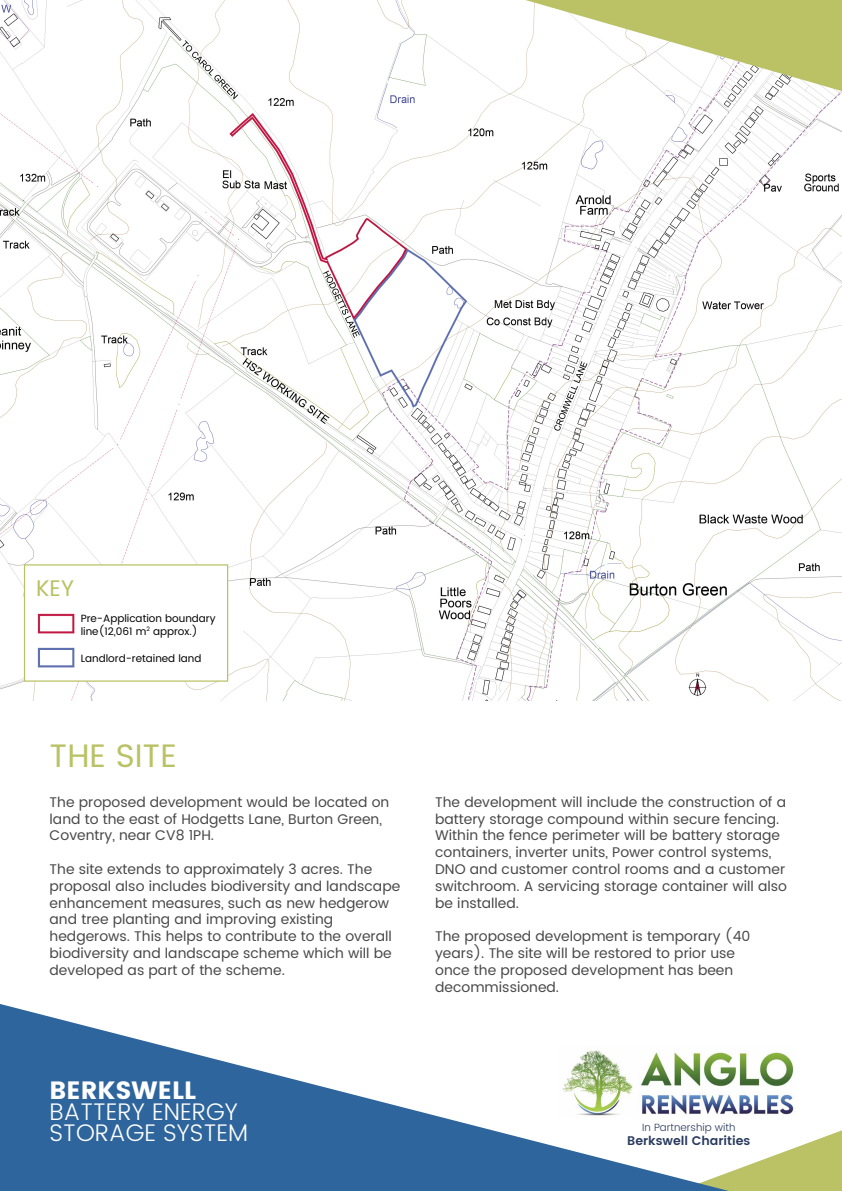
<style>
.page{position:relative;width:842px;height:1191px;background:#fff}
.page>*{position:absolute;margin:0;border:0;box-sizing:border-box;transform-origin:0 0}
.t1{font:32.5px "Poppins";color:#bac265}
.t2{font:25px "Poppins";color:#fff}
.t3{font:300 24px/21px "Poppins";color:#fff}
.t4{font:22.6px "Poppins";color:#bac265}
.t5{font:14px/16.8px "Poppins";color:#484848}
.t6{font:600 12.5px "Poppins";color:#293b5e}
.t7{font:300 10.5px "Poppins";color:#293b5e}
.t8{font:10.45px/12.6px "Poppins";color:#000}
</style>
<div class="page">
<svg style="left:729px;top:1130px;width:113px;height:61px"></svg>
<svg style="left:0;top:1004px;width:729px;height:187px;fill:#2e659c"></svg>
<img style="left:559px;top:1046px;width:236px;height:72px">
<img style="left:0;top:0;width:842px;height:700px">
<div style="left:24px;top:564px;width:204px;height:117px;background:#fff;border:1px solid #bac265"></div>
<img style="left:37px;top:613px;width:38px;height:55px">
<svg style="left:525px;top:0;width:317px;height:91px"></svg>
<h3 class="t4" style="left:36px;top:572px;width:39px">KEY</h3>
<p class="t8" style="left:81px;top:612px;width:136px">Pre-Application boundary line(12,061 m<sup>2</sup> approx.)</p>
<p class="t8" style="left:81px;top:652px;width:122px">Landlord-retained land</p>
<h1 class="t1" style="left:50px;top:732px;width:129px">THE SITE</h1>
<p class="t5" style="left:50px;top:794px;width:341px">The proposed development would be located on land to the east of Hodgetts Lane, Burton Green,<br>Coventry, near CV8 1PH.</p>
<p class="t5" style="left:50px;top:861px;width:352px">The site extends to approximately 3 acres. The proposal also includes biodiversity and landscape enhancement measures, such as new hedgerow and tree planting and improving existing hedgerows. This helps to contribute to the overall biodiversity and landscape scheme which will be developed as part of the scheme.</p>
<p class="t5" style="left:435px;top:794px;width:353px">The development will include the construction of a battery storage compound within secure fencing.<br>Within the fence perimeter will be battery storage containers, inverter units, Power control systems, DNO and customer control rooms and a customer switchroom. A servicing storage container will also be installed.</p>
<p class="t5" style="left:435px;top:928px;width:317px">The proposed development is temporary (40 years). The site will be restored to prior use once the proposed development has been decommissioned.</p>
<h2 class="t2" style="left:50px;top:1075px;width:148px">BERKSWELL</h2>
<h3 class="t3" style="left:50px;top:1101px;width:200px">BATTERY ENERGY<br>STORAGE SYSTEM</h3>
<p class="t7" style="left:642px;top:1119px;width:95px">In Partnership with</p>
<p class="t6" style="left:627px;top:1131px;width:125px">Berkswell Charities</p>
</div>
